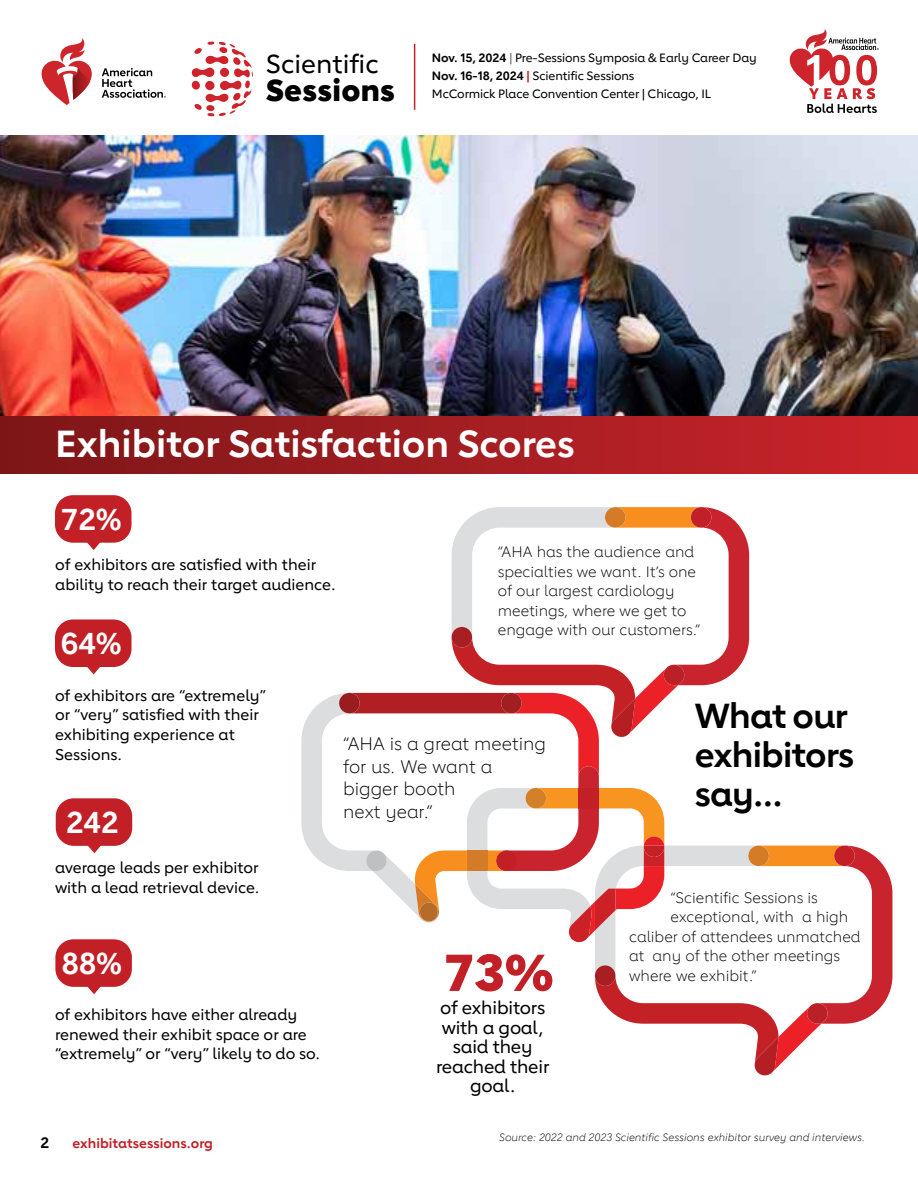
<style>
.page{position:relative;width:918px;height:1188px;background:#fff}
.page>*{position:absolute;margin:0;border:0;box-sizing:border-box;transform-origin:0 0}
.t1{font:800 51px "Lub Dub";color:#c22026}
.t2{font:700 37.5px "Lub Dub";color:#fff}
.t3{font:700 34.5px/39px "Lub Dub";letter-spacing:-.02em;color:#000}
.t4{font:800 30.15px "Lub Dub";letter-spacing:.01em;color:#000}
.t5{font:700 30px "Lub Dub";letter-spacing:-.01em;color:#fff}
.t6{font:500 25.95px "Lub Dub";color:#000}
.t7{font:300 18px/22.5px "Lub Dub";color:#000}
.t8{font:500 18px/19.5px "Lub Dub";letter-spacing:-.01em;color:#000;text-align:center}
.t9{font:500 15.45px/19.6px "Lub Dub";color:#000}
.t10{font:300 15px/19.5px "Lub Dub";color:#000}
.t11{font:700 15px "Lub Dub";color:#000}
.t12{font:700 13.5px "Lub Dub";color:#c22026}
.t13{font:500 12px/18px "Lub Dub";letter-spacing:-.01em;color:#000}
.t14{font:italic 300 10.5px "Lub Dub";color:#000}
.s1{font-weight:700}
.s2{font-weight:300}
.s3{font-weight:700;color:#c22026}
</style>
<div class="page">
<hr style="left:414px;top:44px;width:1px;height:66px;background:#c22026">
<svg style="left:301px;top:507px;width:591px;height:568px"></svg>
<svg style="left:191px;top:41px;width:62px;height:76px"></svg>
<svg style="left:102px;top:68px;width:64px;height:30px"></svg>
<svg style="left:42px;top:38px;width:50px;height:67px"></svg>
<svg style="left:790px;top:29px;width:89px;height:84px"></svg>
<img style="left:0;top:136px;width:918px;height:281px">
<div style="left:0;top:417px;width:918px;height:57px;background:linear-gradient(to right,#7c1618,#cb242b)"></div>
<div style="left:55px;top:495px;width:76px;height:48px;background:#c22026;border-radius:18px"></div>
<svg style="left:82px;top:542px;width:22px;height:8px"></svg>
<div style="left:55px;top:619px;width:76px;height:48px;background:#c22026;border-radius:18px"></div>
<svg style="left:87px;top:667px;width:13px;height:7px"></svg>
<div style="left:56px;top:798px;width:76px;height:48px;background:#c22026;border-radius:18px"></div>
<svg style="left:83px;top:845px;width:22px;height:8px"></svg>
<div style="left:55px;top:939px;width:77px;height:48px;background:#c22026;border-radius:18px"></div>
<svg style="left:83px;top:986px;width:22px;height:8px"></svg>
<h3 class="t6" style="left:266px;top:48px;width:114px">Scientific</h3>
<h3 class="t4" style="left:266px;top:71px;width:130px">Sessions</h3>
<p class="t13" style="left:432px;top:48px;width:326px"><span class="s1">Nov. 15, 2024</span> <span class="s2">|</span> Pre-Sessions Symposia &amp; Early Career Day<br><span class="s1">Nov. 16-18, 2024</span> <span class="s3">|</span> Scientific Sessions<br>McCormick Place Convention Center | Chicago, IL</p>
<h2 class="t2" style="left:55px;top:421px;width:521px">Exhibitor Satisfaction Scores</h2>
<h3 class="t5" style="left:61px;top:501px;width:62px">72%</h3>
<p class="t9" style="left:55px;top:554px;width:282px">of exhibitors are satisfied with their ability to reach their target audience.</p>
<h3 class="t5" style="left:61px;top:625px;width:62px">64%</h3>
<p class="t10" style="left:498px;top:542px;width:204px">“AHA has the audience and specialties we want. It’s one of our largest cardiology meetings, where we get to engage with our customers.”</p>
<p class="t9" style="left:55px;top:685px;width:213px">of exhibitors are “extremely” or “very” satisfied with their exhibiting experience at<br>Sessions.</p>
<h3 class="t5" style="left:66px;top:804px;width:54px">242</h3>
<p class="t9" style="left:55px;top:858px;width:206px">average leads per exhibitor with a lead retrieval device.</p>
<h3 class="t5" style="left:61px;top:945px;width:62px">88%</h3>
<p class="t9" style="left:55px;top:1005px;width:267px">of exhibitors have either already renewed their exhibit space or are “extremely” or “very” likely to do so.</p>
<p class="t7" style="left:343px;top:732px;width:205px">“AHA is a great meeting for us. We want a bigger booth<br>next year.”</p>
<h1 class="t1" style="left:444px;top:942px;width:112px">73%</h1>
<p class="t8" style="left:436px;top:1018px;width:115px">with a goal, said they reached their goal.</p>
<p class="t8" style="left:440px;top:998px;width:107px">of exhibitors</p>
<h3 class="t3" style="left:695px;top:696px;width:161px">What our exhibitors say...</h3>
<p class="t10" style="left:670px;top:888px;width:149px">“Scientific Sessions is</p>
<p class="t10" style="left:670px;top:907px;width:179px">exceptional, with a high</p>
<p class="t10" style="left:629px;top:927px;width:233px">caliber of attendees unmatched</p>
<p class="t10" style="left:629px;top:946px;width:213px">at any of the other meetings</p>
<p class="t10" style="left:629px;top:966px;width:129px">where we exhibit.”</p>
<p class="t11" style="left:40px;top:1133px;width:10px">2</p>
<p class="t12" style="left:73px;top:1135px;width:142px">exhibitatsessions.org</p>
<p class="t14" style="left:499px;top:1131px;width:367px">Source: 2022 and 2023 Scientific Sessions exhibitor survey and interviews.</p>
</div>
